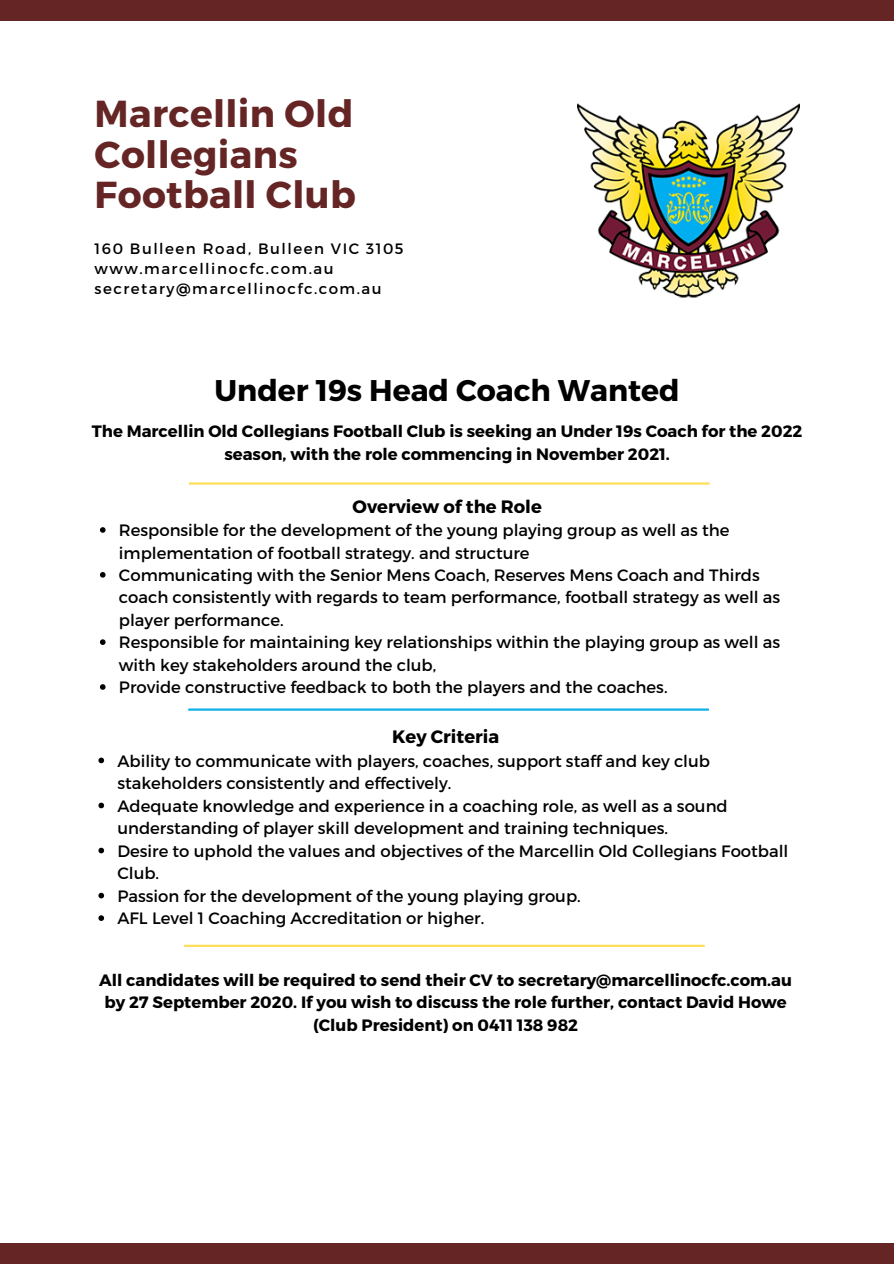
<style>
.page{position:relative;width:894px;height:1264px;background:#fff}
.page>*{position:absolute;margin:0;border:0;box-sizing:border-box;transform-origin:0 0}
.t1{font:700 37.5px/40.5px "Montserrat";letter-spacing:.01em;color:#652525}
.t2{font:700 29.85px "Montserrat";color:#000}
.t3{font:700 18px "Montserrat";color:#000}
.t4{font:16.5px/22.4px "Montserrat";color:#000}
.t5{font:700 16.5px/22.4px "Montserrat";color:#000;text-align:center}
.t6{font:15px "Montserrat";letter-spacing:.1em;color:#000}
</style>
<div class="page">
<div style="left:0;top:1243px;width:893px;height:20px;background:#652525"></div>
<div style="left:0;top:0;width:893px;height:20px;background:#652525"></div>
<img style="left:577px;top:103px;width:222px;height:195px">
<hr style="left:189px;top:482px;width:520px;height:2px;background:#ffde59">
<svg style="left:100px;top:527px;width:5px;height:6px"></svg>
<svg style="left:100px;top:572px;width:5px;height:5px"></svg>
<svg style="left:100px;top:639px;width:5px;height:6px"></svg>
<svg style="left:100px;top:684px;width:5px;height:5px"></svg>
<hr style="left:188px;top:708px;width:520px;height:2px;background:#0fb0e7">
<svg style="left:98px;top:757px;width:6px;height:6px"></svg>
<svg style="left:98px;top:802px;width:6px;height:6px"></svg>
<svg style="left:98px;top:847px;width:6px;height:6px"></svg>
<svg style="left:98px;top:892px;width:6px;height:6px"></svg>
<svg style="left:98px;top:915px;width:6px;height:5px"></svg>
<hr style="left:184px;top:944px;width:520px;height:3px;background:#ffde59">
<p class="t1" style="left:95px;top:92px;width:260px">Marcellin Old<br>Collegians</p>
<p class="t1" style="left:95px;top:173px;width:262px">Football Club</p>
<p class="t6" style="left:95px;top:238px;width:310px">160 Bulleen Road, Bulleen VIC 3105</p>
<p class="t6" style="left:95px;top:259px;width:240px">www.marcellinocfc.com.au</p>
<p class="t6" style="left:95px;top:279px;width:288px">secretary@marcellinocfc.com.au</p>
<p class="t2" style="left:214px;top:371px;width:466px">Under 19s Head Coach Wanted</p>
<p class="t5" style="left:92px;top:419px;width:712px">The Marcellin Old Collegians Football Club is seeking an Under 19s Coach for the 2022 season, with the role commencing in November 2021.</p>
<p class="t3" style="left:352px;top:494px;width:191px">Overview of the Role</p>
<p class="t4" style="left:119px;top:518px;width:612px">Responsible for the development of the young playing group as well as the implementation of football strategy. and structure</p>
<p class="t4" style="left:119px;top:563px;width:662px">Communicating with the Senior Mens Coach, Reserves Mens Coach and Thirds coach consistently with regards to team performance, football strategy as well as player performance.</p>
<p class="t4" style="left:119px;top:630px;width:662px">Responsible for maintaining key relationships within the playing group as well as with key stakeholders around the club,</p>
<p class="t4" style="left:119px;top:675px;width:550px">Provide constructive feedback to both the players and the coaches.</p>
<p class="t3" style="left:392px;top:724px;width:108px">Key Criteria</p>
<p class="t4" style="left:117px;top:748px;width:594px">Ability to communicate with players, coaches, support staff and key club stakeholders consistently and effectively.</p>
<p class="t4" style="left:117px;top:793px;width:611px">Adequate knowledge and experience in a coaching role, as well as a sound understanding of player skill development and training techniques.</p>
<p class="t4" style="left:117px;top:838px;width:672px">Desire to uphold the values and objectives of the Marcellin Old Collegians Football<br>Club.</p>
<p class="t4" style="left:117px;top:883px;width:465px">Passion for the development of the young playing group.</p>
<p class="t4" style="left:117px;top:906px;width:368px">AFL Level 1 Coaching Accreditation or higher.</p>
<p class="t5" style="left:99px;top:968px;width:694px">All candidates will be required to send their CV to secretary@marcellinocfc.com.au by 27 September 2020. If you wish to discuss the role further, contact David Howe (Club President) on 0411 138 982</p>
</div>
